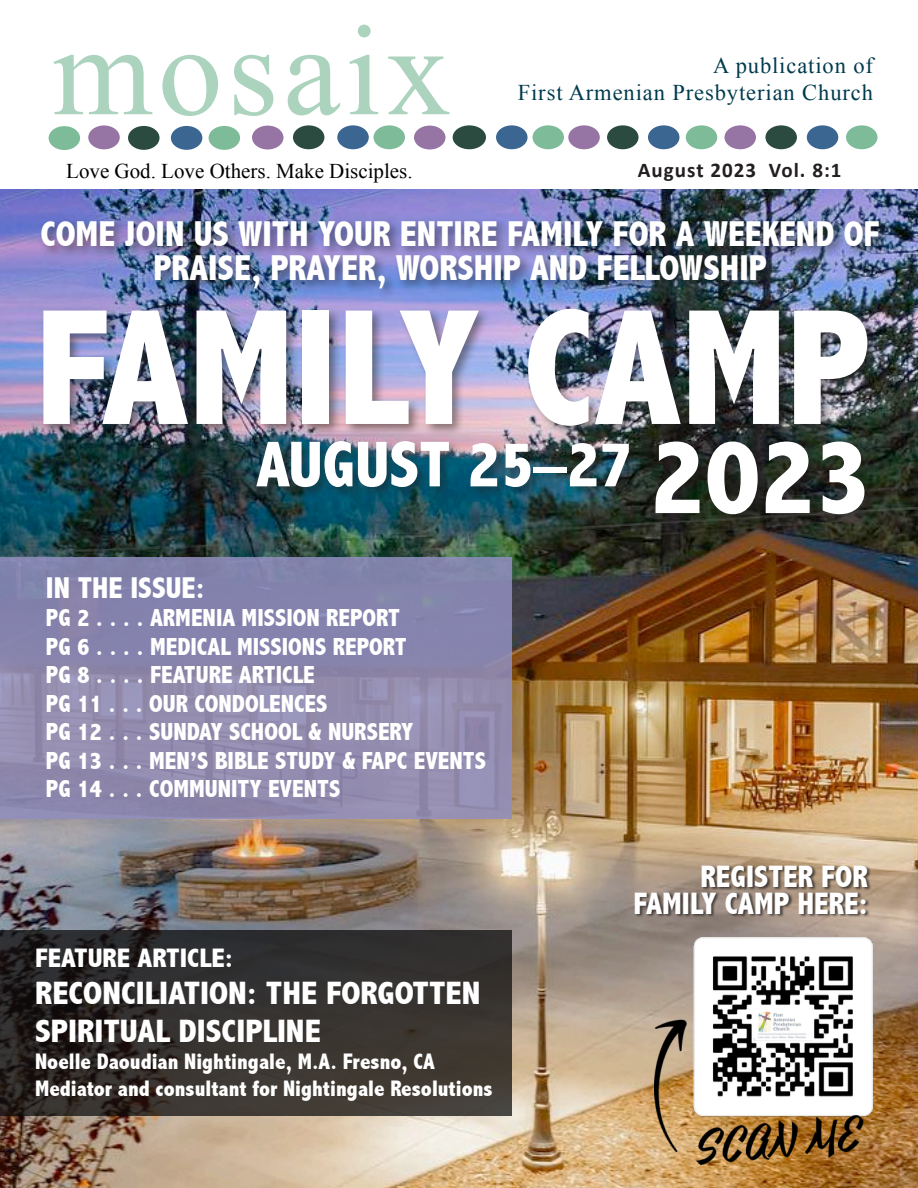
<style>
.page{position:relative;width:918px;height:1188px;background:#fff}
.page>*{position:absolute;margin:0;border:0;box-sizing:border-box;transform-origin:0 0}
.Mosaix_Article{font:800 condensed 166.5px "Abadi";color:#fff}
.t1{font:129px "Times New Roman";letter-spacing:.04em;color:#acd3be}
.Mosaix_Article-2{font:800 condensed 65.4px "Abadi";color:#fff}
.Mosaix_Article-3{font:800 condensed 36px "Abadi";color:#fff}
.Mosaix_Article-4{font:800 condensed 32.4px "Abadi";color:#fff;scale:1.06 1}
.Mosaix_Article-5{font:800 condensed 31.05px/26.7px "Abadi";color:#fff;text-align:right}
.Mosaix_Article-6{font:800 condensed 30.15px "Abadi";color:#fff}
.Mosaix_Article-7{font:800 condensed 26.85px "Abadi";color:#fff;scale:1.06 1}
.Mosaix_Article-8{font:800 condensed 24.75px "Abadi";color:#fff}
.Mosaix_Article-9{font:800 condensed 22.5px "Abadi";color:#fff}
.t2{font:22.5px "Times New Roman";letter-spacing:.04em;color:#003b4d}
.t3{font:21px "Times New Roman";color:#000}
.t4{font:700 21px "Calibri";letter-spacing:.05em;color:#231f20}
.s1{font-size:108px}
</style>
<div class="page">
<img style="left:0;top:190px;width:918px;height:998px">
<div style="left:128px;top:126px;width:32px;height:24px;background:#2c4b40;border-radius:50%"></div>
<div style="left:209px;top:126px;width:31px;height:24px;background:#7ebb99;border-radius:50%"></div>
<div style="left:171px;top:126px;width:31px;height:24px;background:#3c6692;border-radius:50%"></div>
<div style="left:293px;top:125px;width:31px;height:24px;background:#2c4b40;border-radius:50%"></div>
<div style="left:374px;top:125px;width:31px;height:24px;background:#7ebb99;border-radius:50%"></div>
<div style="left:337px;top:125px;width:32px;height:24px;background:#3c6692;border-radius:50%"></div>
<div style="left:252px;top:126px;width:31px;height:23px;background:#9675a4;border-radius:50%"></div>
<div style="left:414px;top:126px;width:31px;height:23px;background:#9675a4;border-radius:50%"></div>
<div style="left:453px;top:125px;width:33px;height:24px;background:#2c4b40;border-radius:50%"></div>
<div style="left:496px;top:125px;width:32px;height:24px;background:#3c6692;border-radius:50%"></div>
<div style="left:648px;top:125px;width:31px;height:24px;background:#3c6692;border-radius:50%"></div>
<div style="left:725px;top:125px;width:31px;height:24px;background:#9675a4;border-radius:50%"></div>
<div style="left:686px;top:125px;width:31px;height:24px;background:#7ebb99;border-radius:50%"></div>
<div style="left:533px;top:125px;width:31px;height:24px;background:#7ebb99;border-radius:50%"></div>
<div style="left:607px;top:125px;width:32px;height:24px;background:#2c4b40;border-radius:50%"></div>
<div style="left:568px;top:125px;width:32px;height:24px;background:#9675a4;border-radius:50%"></div>
<div style="left:765px;top:125px;width:32px;height:24px;background:#2c4b40;border-radius:50%"></div>
<div style="left:846px;top:125px;width:31px;height:24px;background:#7ebb99;border-radius:50%"></div>
<div style="left:807px;top:125px;width:31px;height:24px;background:#3c6692;border-radius:50%"></div>
<div style="left:49px;top:126px;width:31px;height:24px;background:#7ebb99;border-radius:50%"></div>
<div style="left:88px;top:125px;width:32px;height:24px;background:#9675a4;border-radius:50%"></div>
<div style="left:40px;top:306px;width:840px;height:221px;background:#231f20;opacity:.48"></div>
<img style="left:655px;top:938px;width:218px;height:250px">
<div style="left:634px;top:865px;width:238px;height:53px;background:#231f20;opacity:.75"></div>
<svg style="left:0;top:557px;width:512px;height:262px;background:#8c88ad"></svg>
<svg style="left:0;top:930px;width:512px;height:186px;background:#322e2c"></svg>
<div style="left:38px;top:218px;width:854px;height:83px;background:#231f20;opacity:.48"></div>
<p class="t1" style="left:53px;top:-16px;width:400px">mosaix</p>
<p class="t2" style="left:713px;top:50px;width:161px">A publication of</p>
<p class="t2" style="left:518px;top:77px;width:357px">First Armenian Presbyterian Church</p>
<p class="t3" style="left:66px;top:156px;width:348px">Love God. Love Others. Make Disciples.</p>
<p class="t4" style="left:638px;top:156px;width:205px">August 2023 Vol. 8:1</p>
<p class="Mosaix_Article-3" style="left:40px;top:213px;width:841px">COME JOIN US WITH YOUR ENTIRE FAMILY FOR A WEEKEND OF</p>
<p class="Mosaix_Article-3" style="left:153px;top:248px;width:615px">PRAISE, PRAYER, WORSHIP AND FELLOWSHIP</p>
<p class="Mosaix_Article" style="left:35px;top:272px;width:836px">FAMILY CAMP</p>
<p class="Mosaix_Article-2" style="left:256px;top:427px;width:616px">AUGUST 25–27 <span class="s1">2023</span></p>
<p class="Mosaix_Article-6" style="left:46px;top:570px;width:160px">IN THE ISSUE:</p>
<p class="Mosaix_Article-8" style="left:46px;top:603px;width:356px">PG 2 . . . . ARMENIA MISSION REPORT</p>
<p class="Mosaix_Article-8" style="left:46px;top:632px;width:362px">PG 6 . . . . MEDICAL MISSIONS REPORT</p>
<p class="Mosaix_Article-8" style="left:46px;top:660px;width:270px">PG 8 . . . . FEATURE ARTICLE</p>
<p class="Mosaix_Article-8" style="left:46px;top:689px;width:283px">PG 11 . . . OUR CONDOLENCES</p>
<p class="Mosaix_Article-8" style="left:46px;top:717px;width:369px">PG 12 . . . SUNDAY SCHOOL &amp; NURSERY</p>
<p class="Mosaix_Article-8" style="left:46px;top:746px;width:442px">PG 13 . . . MEN’S BIBLE STUDY &amp; FAPC EVENTS</p>
<p class="Mosaix_Article-8" style="left:46px;top:774px;width:296px">PG 14 . . . COMMUNITY EVENTS</p>
<p class="Mosaix_Article-7" style="left:35px;top:942px;width:188px">FEATURE ARTICLE:</p>
<p class="Mosaix_Article-4" style="left:35px;top:975px;width:422px">RECONCILIATION: THE FORGOTTEN</p>
<p class="Mosaix_Article-4" style="left:35px;top:1013px;width:271px">SPIRITUAL DISCIPLINE</p>
<p class="Mosaix_Article-9" style="left:35px;top:1049px;width:401px">Noelle Daoudian Nightingale, M.A. Fresno, CA</p>
<p class="Mosaix_Article-9" style="left:35px;top:1076px;width:459px">Mediator and consultant for Nightingale Resolutions</p>
<p class="Mosaix_Article-5" style="left:634px;top:863px;width:236px">REGISTER FOR<br>FAMILY CAMP HERE:</p>
</div>
